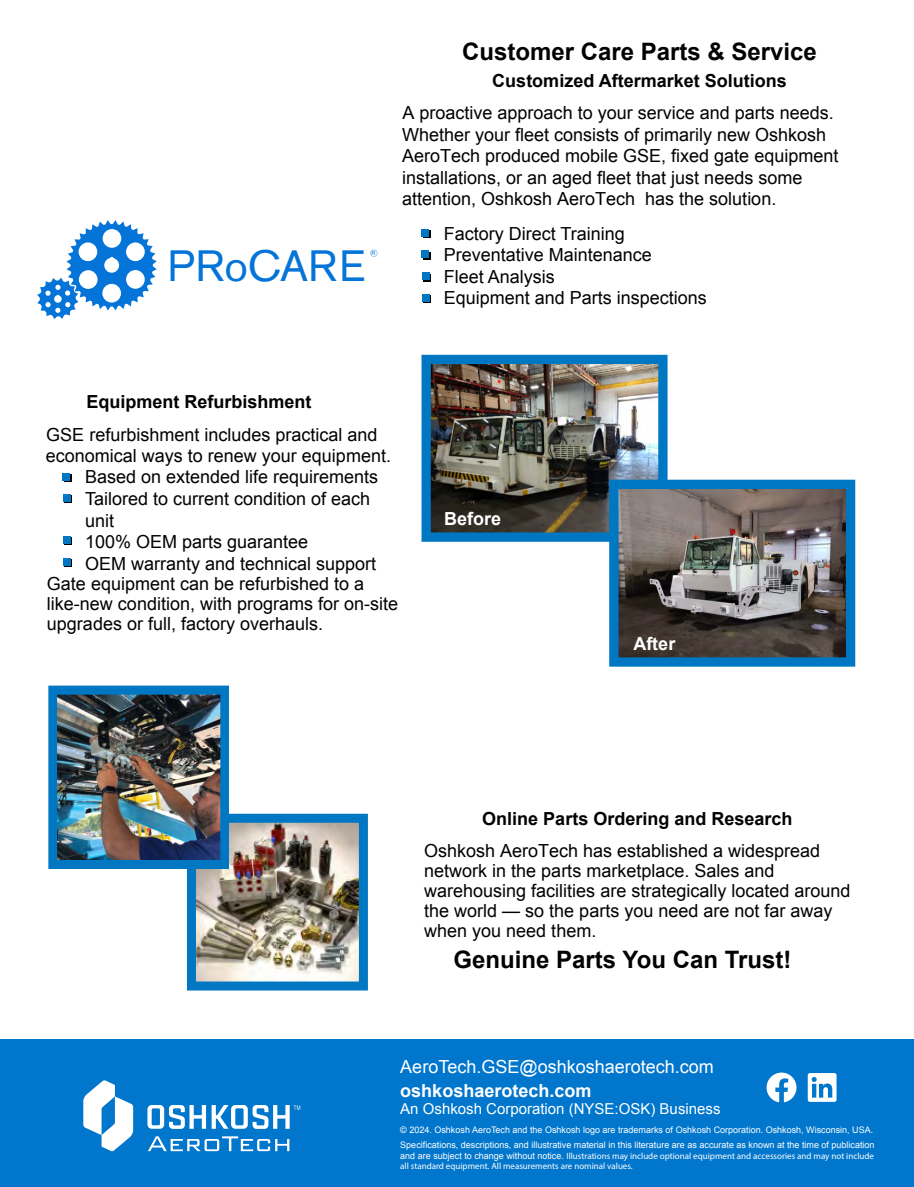
<style>
.page{position:relative;width:914px;height:1187px;background:#fff}
.page>*{position:absolute;margin:0;border:0;box-sizing:border-box;transform-origin:0 0}
.t1{font:43.35px "Akzidenz Grotesk BQ";color:#0474d8}
.t2{font:700 24px "Arial";color:#020203}
.t3{font:18px/21.5px "Arial";color:#020203}
.t4{font:700 18px "Arial";color:#020203}
.t5{font:18px "Arial";color:#fff}
.t6{font:700 18px "Arial";color:#fff}
.t7{font:700 18px "Arial";color:#fff}
.t8{font:15px "Arial";color:#fff}
.t9{font:9px/15.5px "Arial";color:#fff}
.t10{font:9px/10.5px "Myriad Pro";color:#fff}
.t11{font:6px "Akzidenz Grotesk BQ";color:#0474d8}
.s1{font-family:"Arial"}
</style>
<div class="page">
<img style="left:197px;top:823px;width:161px;height:157px">
<div style="left:423px;top:231px;width:7px;height:7px;background:#020203"></div>
<div style="left:421px;top:229px;width:8px;height:8px;background:#0077c2"></div>
<div style="left:423px;top:252px;width:7px;height:7px;background:#020203"></div>
<div style="left:422px;top:251px;width:7px;height:7px;background:#0077c2"></div>
<div style="left:423px;top:274px;width:8px;height:7px;background:#0077c2"></div>
<div style="left:422px;top:272px;width:7px;height:8px;background:#0077c2"></div>
<div style="left:423px;top:296px;width:8px;height:7px;background:#0077c2"></div>
<div style="left:422px;top:294px;width:7px;height:7px;background:#0077c2"></div>
<div style="left:64px;top:474px;width:8px;height:7px;background:#020203"></div>
<div style="left:63px;top:473px;width:7px;height:7px;background:#0077c2"></div>
<div style="left:64px;top:495px;width:8px;height:8px;background:#0077c2"></div>
<div style="left:63px;top:494px;width:7px;height:7px;background:#0077c2"></div>
<svg style="left:65px;top:537px;width:7px;height:7px"></svg>
<div style="left:63px;top:536px;width:8px;height:7px;background:#0077c2"></div>
<svg style="left:65px;top:559px;width:7px;height:7px"></svg>
<div style="left:63px;top:558px;width:8px;height:7px;background:#0077c2"></div>
<div style="left:187px;top:813px;width:181px;height:177px;border:9px solid #0077c2"></div>
<img style="left:431px;top:365px;width:226px;height:166px">
<div style="left:421px;top:355px;width:246px;height:186px;border:9px solid #0077c2"></div>
<img style="left:619px;top:489px;width:226px;height:167px">
<div style="left:609px;top:479px;width:246px;height:187px;border:9px solid #0077c2"></div>
<svg style="left:37px;top:220px;width:120px;height:99px"></svg>
<svg style="left:370px;top:250px;width:7px;height:7px"></svg>
<img style="left:58px;top:695px;width:161px;height:163px">
<div style="left:48px;top:685px;width:181px;height:183px;border:9px solid #0077c2"></div>
<div style="left:0;top:1039px;width:914px;height:147px;background:#0076cc"></div>
<svg style="left:808px;top:1073px;width:28px;height:28px"></svg>
<svg style="left:766px;top:1072px;width:30px;height:29px"></svg>
<svg style="left:147px;top:1105px;width:59px;height:23px"></svg>
<svg style="left:212px;top:1105px;width:88px;height:23px"></svg>
<svg style="left:83px;top:1080px;width:50px;height:71px"></svg>
<svg style="left:148px;top:1136px;width:141px;height:14px"></svg>
<h1 class="t1" style="left:167px;top:249px;width:199px">PRoCARE</h1>
<p class="t11" style="left:372px;top:251px;width:5px">R</p>
<h2 class="t2" style="left:462px;top:36px;width:356px">Customer Care Parts &amp; Service</h2>
<p class="t4" style="left:492px;top:68px;width:296px">Customized Aftermarket Solutions</p>
<p class="t3" style="left:402px;top:102px;width:438px">A proactive approach to your service and parts needs.<br>Whether your fleet consists of primarily new Oshkosh AeroTech produced mobile GSE, fixed gate equipment installations, or an aged fleet that just needs some attention, Oshkosh AeroTech has the solution.</p>
<p class="t3" style="left:444px;top:223px;width:265px">Factory Direct Training<br>Preventative Maintenance<br>Fleet Analysis<br>Equipment and Parts inspections</p>
<p class="t4" style="left:87px;top:390px;width:227px">Equipment Refurbishment</p>
<p class="t3" style="left:46px;top:423px;width:333px">GSE refurbishment includes practical and</p>
<p class="t3" style="left:46px;top:445px;width:347px">economical ways to renew your equipment.</p>
<p class="t3" style="left:85px;top:466px;width:295px">Based on extended life requirements</p>
<p class="t3" style="left:85px;top:488px;width:287px">Tailored to current condition of each</p>
<p class="t3" style="left:85px;top:509px;width:31px">unit</p>
<p class="t3" style="left:85px;top:531px;width:225px">100% OEM parts guarantee</p>
<p class="t3" style="left:85px;top:552px;width:293px">OEM warranty and technical support</p>
<p class="t3" style="left:47px;top:572px;width:319px">Gate equipment can be refurbished to a</p>
<p class="t3" style="left:47px;top:593px;width:353px">like-new condition, with programs for on-site</p>
<p class="t3" style="left:47px;top:613px;width:278px">upgrades or full, factory overhauls.</p>
<p class="t7" style="left:444px;top:507px;width:59px">Before</p>
<p class="t7" style="left:633px;top:631px;width:43px">After</p>
<p class="t4" style="left:482px;top:806px;width:312px">Online Parts Ordering and Research</p>
<p class="t3" style="left:424px;top:840px;width:428px;line-height:20.1px">Oshkosh AeroTech has established a widespread network in the parts marketplace. Sales and warehousing facilities are strategically located around the world — so the parts you need are not far away when you need them.</p>
<h2 class="t2" style="left:453px;top:943px;width:339px">Genuine Parts You Can Trust!</h2>
<p class="t5" style="left:400px;top:1054px;width:315px">AeroTech.GSE@oshkoshaerotech.com</p>
<p class="t6" style="left:400px;top:1078px;width:193px">oshkoshaerotech.com</p>
<p class="t8" style="left:400px;top:1098px;width:322px">An Oshkosh Corporation (NYSE:OSK) Business</p>
<p class="t9" style="left:400px;top:1121px;width:476px">© 2024. Oshkosh AeroTech and the Oshkosh logo are trademarks of Oshkosh Corporation. Oshkosh, Wisconsin, USA.<br>Specifications, descriptions, and illustrative material in this literature are as accurate as known at the time of publication</p>
<p class="t10" style="left:400px;top:1150px;width:475px"><span class="s1">and are subject to change without notice.</span> Illustrations may include optional equipment and accessories and may not include all standard equipment. All measurements are nominal values.</p>
</div>
